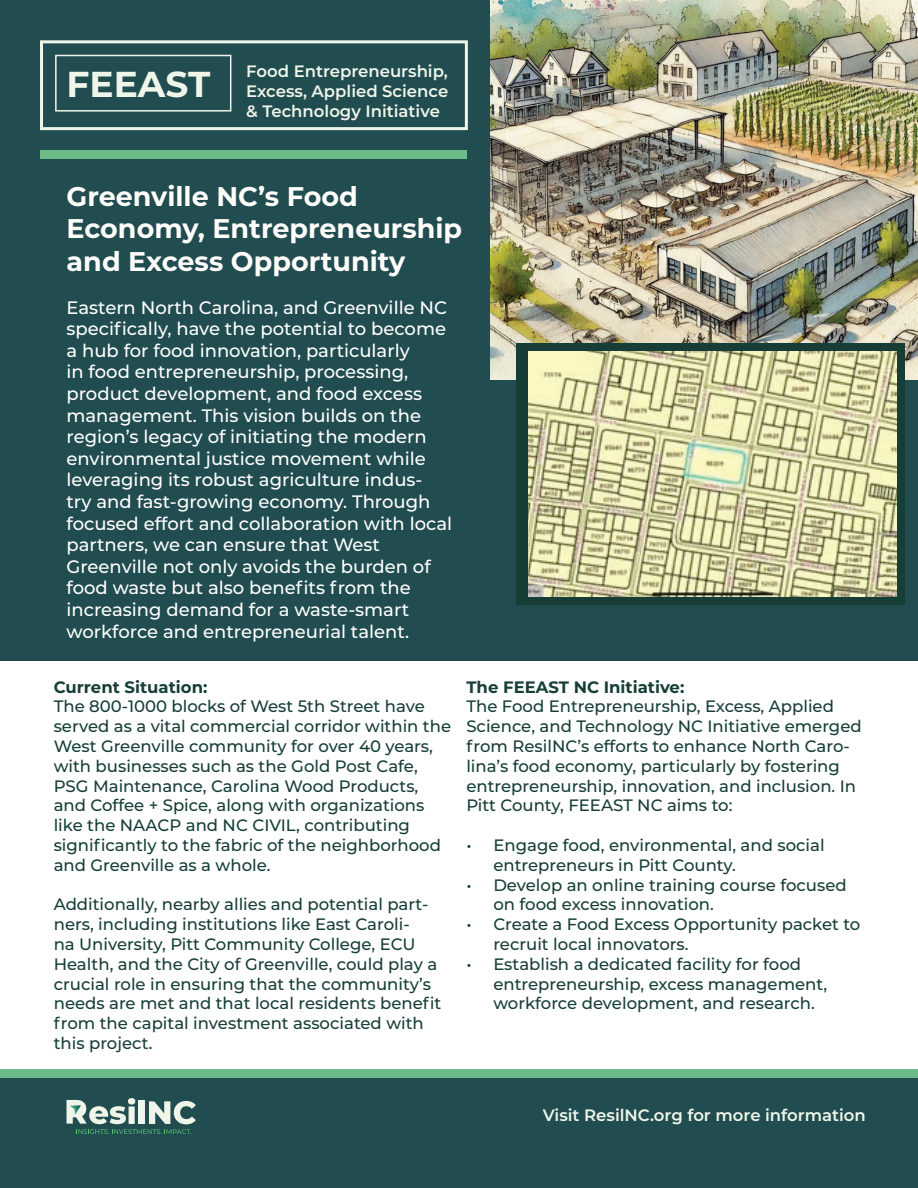
<style>
.page{position:relative;width:918px;height:1188px;background:#fff}
.page>*{position:absolute;margin:0;border:0;box-sizing:border-box;transform-origin:0 0}
.t1{font:700 36px "Montserrat";color:#eff6e9}
.t2{font:700 27px/32.4px "Montserrat";color:#fffefb}
.t3{font:500 18px/21.6px "Montserrat";color:#fff}
.t4{font:500 16.5px/19.8px "Montserrat";color:#163e37}
.t5{font:600 16.5px/19.8px "Montserrat";color:#eff6e9;text-align:justify}
.t6{font:700 16.5px "Montserrat";color:#163e37}
</style>
<div class="page">
<div style="left:0;top:1069px;width:918px;height:72px;background:#6cbc8a"></div>
<div style="left:0;top:0;width:918px;height:660px;background:#214c50"></div>
<div style="left:0;top:1078px;width:918px;height:110px;background:#214c50"></div>
<img style="left:490px;top:0;width:427px;height:380px">
<div style="left:516px;top:343px;width:388px;height:262px;background:#163e37"></div>
<img style="left:529px;top:352px;width:367px;height:244px">
<div style="left:55px;top:55px;width:176px;height:57px;border:2px solid #eff6e9"></div>
<div style="left:40px;top:40px;width:428px;height:90px;border:3px solid #eff6e9"></div>
<div style="left:41px;top:151px;width:426px;height:8px;background:#6cbc8a"></div>
<svg style="left:67px;top:1098px;width:129px;height:36px"></svg>
<h1 class="t1" style="left:67px;top:59px;width:145px">FEEAST</h1>
<p class="t5" style="left:246px;top:61px;width:204px">Food Entrepreneurship, Excess, Applied Science &amp; Technology Initiative</p>
<h2 class="t2" style="left:67px;top:179px;width:397px">Greenville NC’s Food<br>Economy, Entrepreneurship and Excess Opportunity</h2>
<p class="t3" style="left:67px;top:296px;width:387px">Eastern North Carolina, and Greenville NC specifically, have the potential to become a hub for food innovation, particularly<br>in food entrepreneurship, processing, product development, and food excess management. This vision builds on the region’s legacy of initiating the modern environmental justice movement while leveraging its robust agriculture indus&shy;try and fast-growing economy. Through focused effort and collaboration with local partners, we can ensure that West Greenville not only avoids the burden of food waste but also benefits from the increasing demand for a waste-smart workforce and entrepreneurial talent.</p>
<p class="t6" style="left:54px;top:675px;width:155px">Current Situation:</p>
<p class="t4" style="left:54px;top:696px;width:399px">The 800-1000 blocks of West 5th Street have served as a vital commercial corridor within the West Greenville community for over 40 years, with businesses such as the Gold Post Cafe, PSG Maintenance, Carolina Wood Products, and Coffee + Spice, along with organizations like the NAACP and NC CIVIL, contributing significantly to the fabric of the neighborhood and Greenville as a whole.</p>
<p class="t4" style="left:54px;top:894px;width:389px">Additionally, nearby allies and potential part&shy;ners, including institutions like East Caroli-<br>na University, Pitt Community College, ECU Health, and the City of Greenville, could play a crucial role in ensuring that the community’s needs are met and that local residents benefit from the capital investment associated with this project.</p>
<p class="t6" style="left:466px;top:675px;width:220px">The FEEAST NC Initiative:</p>
<p class="t4" style="left:466px;top:696px;width:397px">The Food Entrepreneurship, Excess, Applied Science, and Technology NC Initiative emerged from ResilNC’s efforts to enhance North Caro&shy;lina’s food economy, particularly by fostering entrepreneurship, innovation, and inclusion. In Pitt County, FEEAST NC aims to:</p>
<p class="t4" style="left:493px;top:835px;width:333px;text-indent:-27px">• Engage food, environmental, and social entrepreneurs in Pitt County.</p>
<p class="t4" style="left:493px;top:874px;width:355px;text-indent:-27px">• Develop an online training course focused on food excess innovation.</p>
<p class="t4" style="left:493px;top:914px;width:369px;text-indent:-27px">• Create a Food Excess Opportunity packet to recruit local innovators.</p>
<p class="t4" style="left:493px;top:953px;width:335px;text-indent:-27px">• Establish a dedicated facility for food entrepreneurship, excess management, workforce development, and research.</p>
<p class="t5" style="left:543px;top:1105px;width:325px">Visit ResilNC.org for more information</p>
</div>
